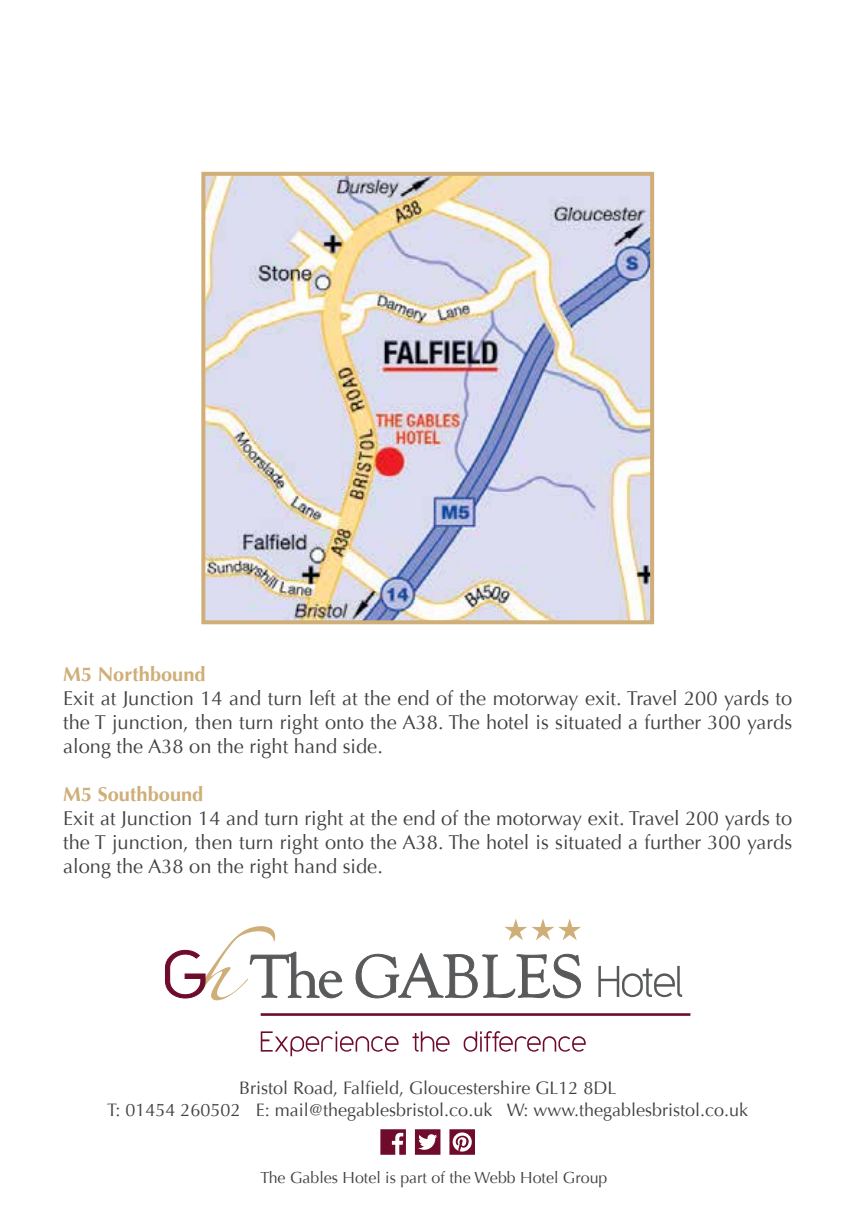
<style>
.page{position:relative;width:868px;height:1219px;background:#fff}
.page>*{position:absolute;margin:0;border:0;box-sizing:border-box;transform-origin:0 0}
.t1{font:20px/24px "Optima";color:#414042;text-align:justify}
.t2{font:700 20px "Optima";color:#cfae78}
.t3{font:18px/21.6px "Optima";color:#414042;text-align:center}
.t4{font:16px "Optima";color:#414042}
</style>
<div class="page">
<svg style="left:504px;top:918px;width:77px;height:22px"></svg>
<svg style="left:355px;top:953px;width:226px;height:45px"></svg>
<svg style="left:598px;top:966px;width:84px;height:31px"></svg>
<svg style="left:261px;top:1031px;width:137px;height:25px"></svg>
<svg style="left:412px;top:1031px;width:37px;height:21px"></svg>
<svg style="left:463px;top:1031px;width:122px;height:21px"></svg>
<hr style="left:260px;top:1013px;width:430px;height:3px;background:#6f0b2b">
<svg style="left:165px;top:926px;width:177px;height:74px"></svg>
<img style="left:206px;top:177px;width:443px;height:442px">
<div style="left:201px;top:172px;width:453px;height:452px;border:4px solid #cfae78"></div>
<svg style="left:380px;top:1129px;width:26px;height:26px"></svg>
<svg style="left:449px;top:1129px;width:26px;height:26px"></svg>
<svg style="left:415px;top:1129px;width:25px;height:26px"></svg>
<p class="t2" style="left:63px;top:662px;width:144px">M5 Northbound</p>
<p class="t1" style="left:63px;top:686px;width:730px">Exit at Junction 14 and turn left at the end of the motorway exit. Travel 200 yards to the T junction, then turn right onto the A38. The hotel is situated a further 300 yards along the A38 on the right hand side.</p>
<p class="t2" style="left:63px;top:782px;width:142px">M5 Southbound</p>
<p class="t1" style="left:63px;top:806px;width:730px">Exit at Junction 14 and turn right at the end of the motorway exit. Travel 200 yards to the T junction, then turn right onto the A38. The hotel is situated a further 300 yards along the A38 on the right hand side.</p>
<p class="t3" style="left:107px;top:1077px;width:642px">Bristol Road, Falfield, Gloucestershire GL12 8DL<br>T: 01454 260502 E: mail@thegablesbristol.co.uk W: www.thegablesbristol.co.uk</p>
<p class="t4" style="left:260px;top:1168px;width:348px">The Gables Hotel is part of the Webb Hotel Group</p>
</div>
